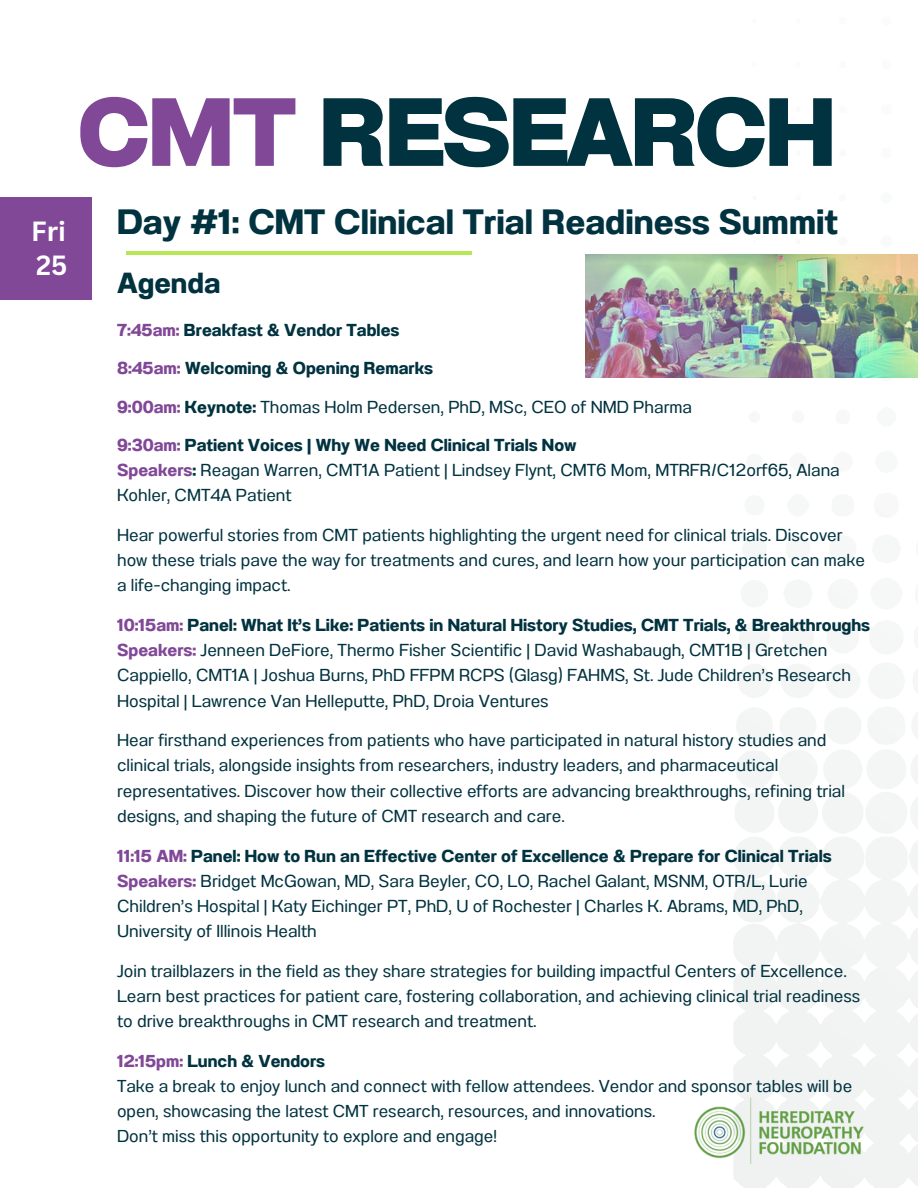
<style>
.page{position:relative;width:918px;height:1188px;background:#fff}
.page>*{position:absolute;margin:0;border:0;box-sizing:border-box;transform-origin:0 0}
.t1{font:700 92.55px "Cy Grotesk Key";letter-spacing:-.03em;color:#01323f}
.t2{font:700 35.1px "Anantason";color:#01323f}
.t3{font:700 29.1px "Anantason";color:#01323f}
.t4{font:700 27px/33.8px "Canva Sans";color:#fff}
.t5{font:17.25px/25.2px "Anantason";color:#01323f}
.t6{font:700 17.25px "Anantason";color:#01323f}
.s1{color:#814897}
.s2{font-weight:700;color:#814897}
.s3{font-weight:700}
</style>
<div class="page">
<svg style="left:733px;top:254px;width:185px;height:934px;fill:#f6f7f7"></svg>
<hr style="left:127px;top:251px;width:345px;height:3px;background:#b7e853">
<img style="left:694px;top:1096px;width:186px;height:68px">
<div style="left:0;top:198px;width:92px;height:102px;background:#814897"></div>
<img style="left:585px;top:255px;width:333px;height:122px">
<p class="t1" style="left:78px;top:73px;width:761px"><span class="s1">CMT</span> RESEARCH</p>
<p class="t4" style="left:31px;top:214px;width:38px">Fri<br>25</p>
<p class="t2" style="left:117px;top:201px;width:722px">Day #1: CMT Clinical Trial Readiness Summit</p>
<h1 class="t3" style="left:117px;top:266px;width:105px">Agenda</h1>
<h3 class="t6" style="left:117px;top:320px;width:284px"><span class="s1">7:45am:</span> Breakfast &amp; Vendor Tables</h3>
<h2 class="t6" style="left:117px;top:358px;width:318px"><span class="s1">8:45am:</span> Welcoming &amp; Opening Remarks</h2>
<h3 class="t5" style="left:117px;top:394px;width:577px"><span class="s2">9:00am:</span> <span class="s3">Keynote:</span> Thomas Holm Pedersen, PhD, MSc, CEO of NMD Pharma</h3>
<h4 class="t6" style="left:117px;top:435px;width:461px"><span class="s1">9:30am:</span> Patient Voices | Why We Need Clinical Trials Now</h4>
<h4 class="t5" style="left:117px;top:457px;width:724px"><span class="s2">Speakers</span><span class="s3">:</span> Reagan Warren, CMT1A Patient | Lindsey Flynt, CMT6 Mom, MTRFR/C12orf65, Alana<br>Kohler, CMT4A Patient</h4>
<p class="t5" style="left:117px;top:522px;width:749px">Hear powerful stories from CMT patients highlighting the urgent need for clinical trials. Discover how these trials pave the way for treatments and cures, and learn how your participation can make a life-changing impact.</p>
<p class="t6" style="left:117px;top:615px;width:755px"><span class="s1">10:15am:</span> Panel: What It’s Like: Patients in Natural History Studies, CMT Trials, &amp; Breakthroughs</p>
<p class="t5" style="left:117px;top:638px;width:736px"><span class="s2">Speakers:</span> Jenneen DeFiore, Thermo Fisher Scientific | David Washabaugh, CMT1B | Gretchen<br>Cappiello, CMT1A | Joshua Burns, PhD FFPM RCPS (Glasg) FAHMS, St. Jude Children’s Research<br>Hospital | Lawrence Van Helleputte, PhD, Droia Ventures</p>
<p class="t5" style="left:117px;top:728px;width:730px">Hear firsthand experiences from patients who have participated in natural history studies and clinical trials, alongside insights from researchers, industry leaders, and pharmaceutical representatives. Discover how their collective efforts are advancing breakthroughs, refining trial designs, and shaping the future of CMT research and care.</p>
<p class="t6" style="left:117px;top:846px;width:716px"><span class="s1">11:15 AM:</span> Panel: How to Run an Effective Center of Excellence &amp; Prepare for Clinical Trials</p>
<p class="t5" style="left:117px;top:868px;width:692px"><span class="s2">Speakers:</span> Bridget McGowan, MD, Sara Beyler, CO, LO, Rachel Galant, MSNM, OTR/L, Lurie<br>Children’s Hospital | Katy Eichinger PT, PhD, U of Rochester | Charles K. Abrams, MD, PhD,<br>University of Illinois Health</p>
<p class="t5" style="left:117px;top:958px;width:745px">Join trailblazers in the field as they share strategies for building impactful Centers of Excellence.<br>Learn best practices for patient care, fostering collaboration, and achieving clinical trial readiness to drive breakthroughs in CMT research and treatment.</p>
<p class="t6" style="left:117px;top:1051px;width:210px"><span class="s1">12:15pm:</span> Lunch &amp; Vendors</p>
<p class="t5" style="left:117px;top:1073px;width:737px">Take a break to enjoy lunch and connect with fellow attendees. Vendor and sponsor tables will be open, showcasing the latest CMT research, resources, and innovations.</p>
<p class="t5" style="left:117px;top:1123px;width:381px">Don’t miss this opportunity to explore and engage!</p>
</div>
